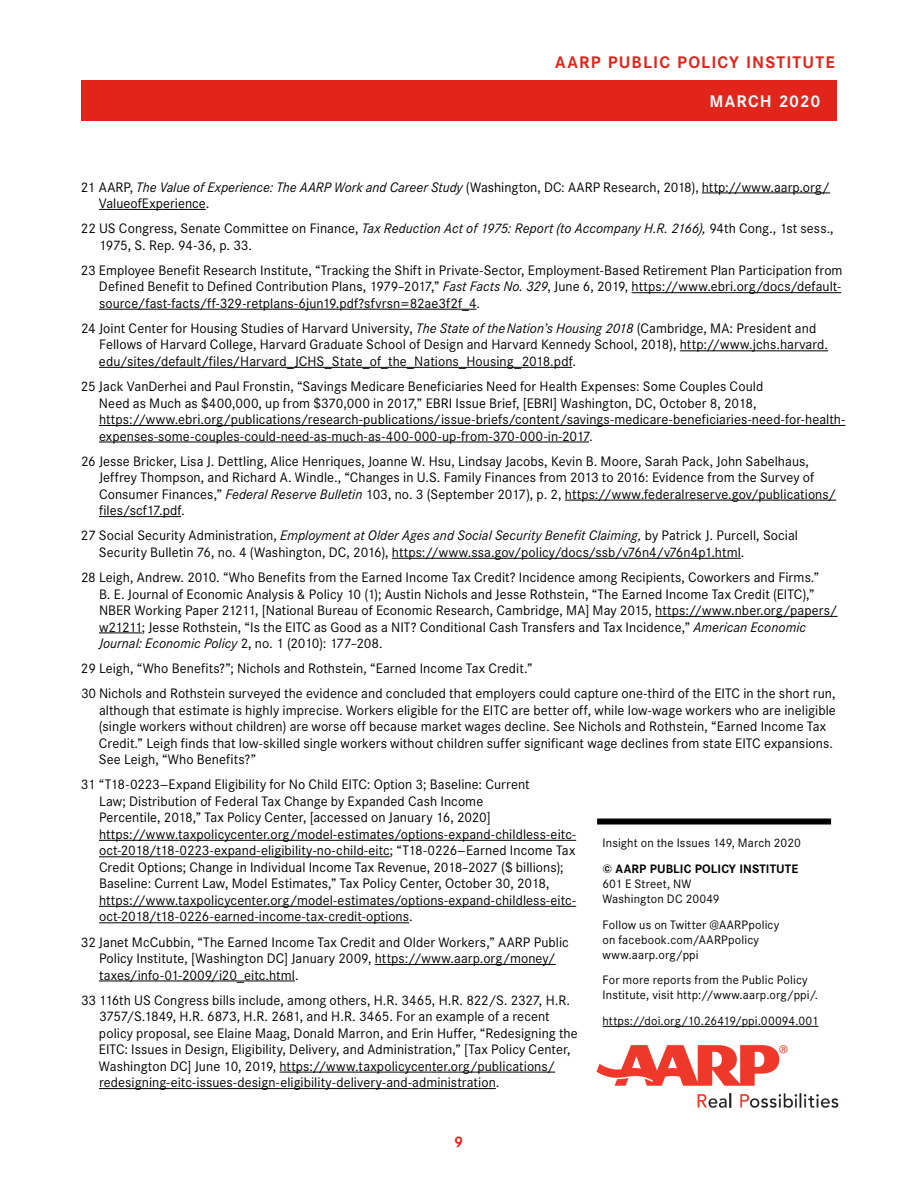
<style>
.page{position:relative;width:918px;height:1188px;background:#fff}
.page>*{position:absolute;margin:0;border:0;box-sizing:border-box;transform-origin:0 0}
.t1{font:700 16.5px "Corporate S";letter-spacing:.07em;color:#e1251b}
.t2{font:700 16.5px "Corporate S";letter-spacing:.07em;color:#f6f6f7}
.t3{font:700 15px "Corporate S";color:#e1251b}
.t4{font:13.5px/16.5px "Corporate S";letter-spacing:.005em;color:#000}
.t5{font:12px/15px "Corporate S";letter-spacing:.015em;color:#000}
.t6{font:700 12px "Corporate S";letter-spacing:.01em;color:#000}
.s1{font-style:italic}
</style>
<div class="page">
<div style="left:81px;top:81px;width:756px;height:40px;background:#e1251b"></div>
<hr style="left:602px;top:1026px;width:216px;height:1px;background:#000">
<div style="left:597px;top:819px;width:234px;height:6px;background:#000"></div>
<hr style="left:702px;top:193px;width:128px;height:1px;background:#000">
<hr style="left:99px;top:209px;width:107px;height:1px;background:#000">
<hr style="left:632px;top:292px;width:209px;height:1px;background:#000">
<hr style="left:99px;top:309px;width:378px;height:1px;background:#000">
<hr style="left:680px;top:350px;width:148px;height:1px;background:#000">
<hr style="left:99px;top:367px;width:473px;height:1px;background:#000">
<hr style="left:99px;top:425px;width:746px;height:1px;background:#000">
<hr style="left:99px;top:442px;width:490px;height:1px;background:#000">
<hr style="left:565px;top:500px;width:271px;height:1px;background:#000">
<hr style="left:99px;top:516px;width:82px;height:1px;background:#000">
<hr style="left:392px;top:558px;width:349px;height:1px;background:#000">
<hr style="left:655px;top:616px;width:183px;height:1px;background:#000">
<hr style="left:99px;top:633px;width:43px;height:1px;background:#000">
<hr style="left:99px;top:840px;width:477px;height:1px;background:#000">
<hr style="left:99px;top:856px;width:291px;height:1px;background:#000">
<hr style="left:99px;top:906px;width:477px;height:1px;background:#000">
<hr style="left:99px;top:922px;width:310px;height:1px;background:#000">
<hr style="left:375px;top:964px;width:181px;height:1px;background:#000">
<hr style="left:99px;top:981px;width:196px;height:1px;background:#000">
<hr style="left:279px;top:1072px;width:276px;height:1px;background:#000">
<hr style="left:99px;top:1088px;width:397px;height:1px;background:#000">
<img style="left:597px;top:1044px;width:242px;height:64px">
<p class="t1" style="left:555px;top:52px;width:281px">AARP PUBLIC POLICY INSTITUTE</p>
<p class="t2" style="left:710px;top:91px;width:112px">MARCH 2020</p>
<p class="t4" style="left:99px;top:179px;width:733px;text-indent:-18px">21 AARP, <span class="s1">The Value of Experience: The AARP Work and Career Study</span> (Washington, DC: AARP Research, 2018), http://www.aarp.org/<br>ValueofExperience.</p>
<p class="t4" style="left:99px;top:220px;width:736px;text-indent:-18px">22 US Congress, Senate Committee on Finance, <span class="s1">Tax Reduction Act of 1975: Report (to Accompany H.R. 2166),</span> 94th Cong., 1st sess.,<br>1975, S. Rep. 94-36, p. 33.</p>
<p class="t4" style="left:99px;top:262px;width:745px;text-align:justify;text-indent:-18px">23 Employee Benefit Research Institute, “Tracking the Shift in Private-Sector, Employment-Based Retirement Plan Participation from Defined Benefit to Defined Contribution Plans, 1979–2017,” <span class="s1">Fast Facts No. 329</span>, June 6, 2019, https://www.ebri.org/docs/default&shy;source/fast-facts/ff-329-retplans-6jun19.pdf?sfvrsn=82ae3f2f_4.</p>
<p class="t4" style="left:99px;top:320px;width:731px;text-indent:-18px">24 Joint Center for Housing Studies of Harvard University, <span class="s1">The State of the Nation’s Housing 2018</span> (Cambridge, MA: President and<br>Fellows of Harvard College, Harvard Graduate School of Design and Harvard Kennedy School, 2018), http://www.jchs.harvard. edu/sites/default/files/Harvard_JCHS_State_of_the_Nations_Housing_2018.pdf.</p>
<p class="t4" style="left:99px;top:378px;width:748px;text-indent:-18px">25 Jack VanDerhei and Paul Fronstin, “Savings Medicare Beneficiaries Need for Health Expenses: Some Couples Could<br>Need as Much as $400,000, up from $370,000 in 2017,” EBRI Issue Brief, [EBRI] Washington, DC, October 8, 2018, https://www.ebri.org/publications/research-publications/issue-briefs/content/savings-medicare-beneficiaries-need-for-health&shy;expenses-some-couples-could-need-as-much-as-400-000-up-from-370-000-in-2017.</p>
<p class="t4" style="left:99px;top:453px;width:739px;text-indent:-18px">26 Jesse Bricker, Lisa J. Dettling, Alice Henriques, Joanne W. Hsu, Lindsay Jacobs, Kevin B. Moore, Sarah Pack, John Sabelhaus, Jeffrey Thompson, and Richard A. Windle., “Changes in U.S. Family Finances from 2013 to 2016: Evidence from the Survey of Consumer Finances,” <span class="s1">Federal Reserve Bulletin</span> 103, no. 3 (September 2017), p. 2, https://www.federalreserve.gov/publications/ files/scf17.pdf.</p>
<p class="t4" style="left:99px;top:528px;width:701px;text-indent:-18px">27 Social Security Administration, <span class="s1">Employment at Older Ages and Social Security Benefit Claiming,</span> by Patrick J. Purcell, Social<br>Security Bulletin 76, no. 4 (Washington, DC, 2016), https://www.ssa.gov/policy/docs/ssb/v76n4/v76n4p1.html.</p>
<p class="t4" style="left:99px;top:569px;width:740px;text-indent:-18px">28 Leigh, Andrew. 2010. “Who Benefits from the Earned Income Tax Credit? Incidence among Recipients, Coworkers and Firms.”<br>B. E. Journal of Economic Analysis &amp; Policy 10 (1); Austin Nichols and Jesse Rothstein, “The Earned Income Tax Credit (EITC),” NBER Working Paper 21211, [National Bureau of Economic Research, Cambridge, MA] May 2015, https://www.nber.org/papers/ w21211; Jesse Rothstein, “Is the EITC as Good as a NIT? Conditional Cash Transfers and Tax Incidence,” <span class="s1">American Economic Journal: Economic Policy</span> 2, no. 1 (2010): 177–208.</p>
<p class="t4" style="left:81px;top:656px;width:756px;line-height:25.2px">29 Leigh, “Who Benefits?”; Nichols and Rothstein, “Earned Income Tax Credit.”<br>30 Nichols and Rothstein surveyed the evidence and concluded that employers could capture one-third of the EITC in the short run,</p>
<p class="t4" style="left:99px;top:702px;width:738px">although that estimate is highly imprecise. Workers eligible for the EITC are better off, while low-wage workers who are ineligible (single workers without children) are worse off because market wages decline. See Nichols and Rothstein, “Earned Income Tax Credit.” Leigh finds that low-skilled single workers without children suffer significant wage declines from state EITC expansions.<br>See Leigh, “Who Benefits?”</p>
<p class="t4" style="left:99px;top:777px;width:479px;text-indent:-18px">31 “T18-0223—Expand Eligibility for No Child EITC: Option 3; Baseline: Current<br>Law; Distribution of Federal Tax Change by Expanded Cash Income<br>Percentile, 2018,” Tax Policy Center, [accessed on January 16, 2020] https://www.taxpolicycenter.org/model-estimates/options-expand-childless-eitc&shy;oct-2018/t18-0223-expand-eligibility-no-child-eitc; “T18-0226—Earned Income Tax Credit Options; Change in Individual Income Tax Revenue, 2018–2027 ($ billions); Baseline: Current Law, Model Estimates,” Tax Policy Center, October 30, 2018, https://www.taxpolicycenter.org/model-estimates/options-expand-childless-eitc&shy;oct-2018/t18-0226-earned-income-tax-credit-options.</p>
<p class="t4" style="left:99px;top:934px;width:471px;text-indent:-18px">32 Janet McCubbin, “The Earned Income Tax Credit and Older Workers,” AARP Public<br>Policy Institute, [Washington DC] January 2009, https://www.aarp.org/money/ taxes/info-01-2009/i20_eitc.html.</p>
<p class="t4" style="left:99px;top:992px;width:480px;text-indent:-18px">33 116th US Congress bills include, among others, H.R. 3465, H.R. 822/S. 2327, H.R.<br>3757/S.1849, H.R. 6873, H.R. 2681, and H.R. 3465. For an example of a recent policy proposal, see Elaine Maag, Donald Marron, and Erin Huffer, “Redesigning the EITC: Issues in Design, Eligibility, Delivery, and Administration,” [Tax Policy Center, Washington DC] June 10, 2019, https://www.taxpolicycenter.org/publications/ redesigning-eitc-issues-design-eligibility-delivery-and-administration.</p>
<p class="t5" style="left:602px;top:835px;width:200px">Insight on the Issues 149, March 2020</p>
<p class="t6" style="left:602px;top:861px;width:197px">© AARP PUBLIC POLICY INSTITUTE</p>
<p class="t5" style="left:602px;top:876px;width:91px">601 E Street, NW</p>
<p class="t5" style="left:602px;top:891px;width:119px">Washington DC 20049</p>
<p class="t5" style="left:602px;top:917px;width:178px">Follow us on Twitter @AARPpolicy</p>
<p class="t5" style="left:602px;top:932px;width:158px">on facebook.com/AARPpolicy</p>
<p class="t5" style="left:602px;top:947px;width:98px">www.aarp.org/ppi</p>
<p class="t5" style="left:602px;top:973px;width:217px">For more reports from the Public Policy<br>Institute, visit http://www.aarp.org/ppi/.</p>
<p class="t5" style="left:602px;top:1014px;width:217px">https://doi.org/10.26419/ppi.00094.001</p>
<p class="t3" style="left:454px;top:1133px;width:11px">9</p>
</div>
